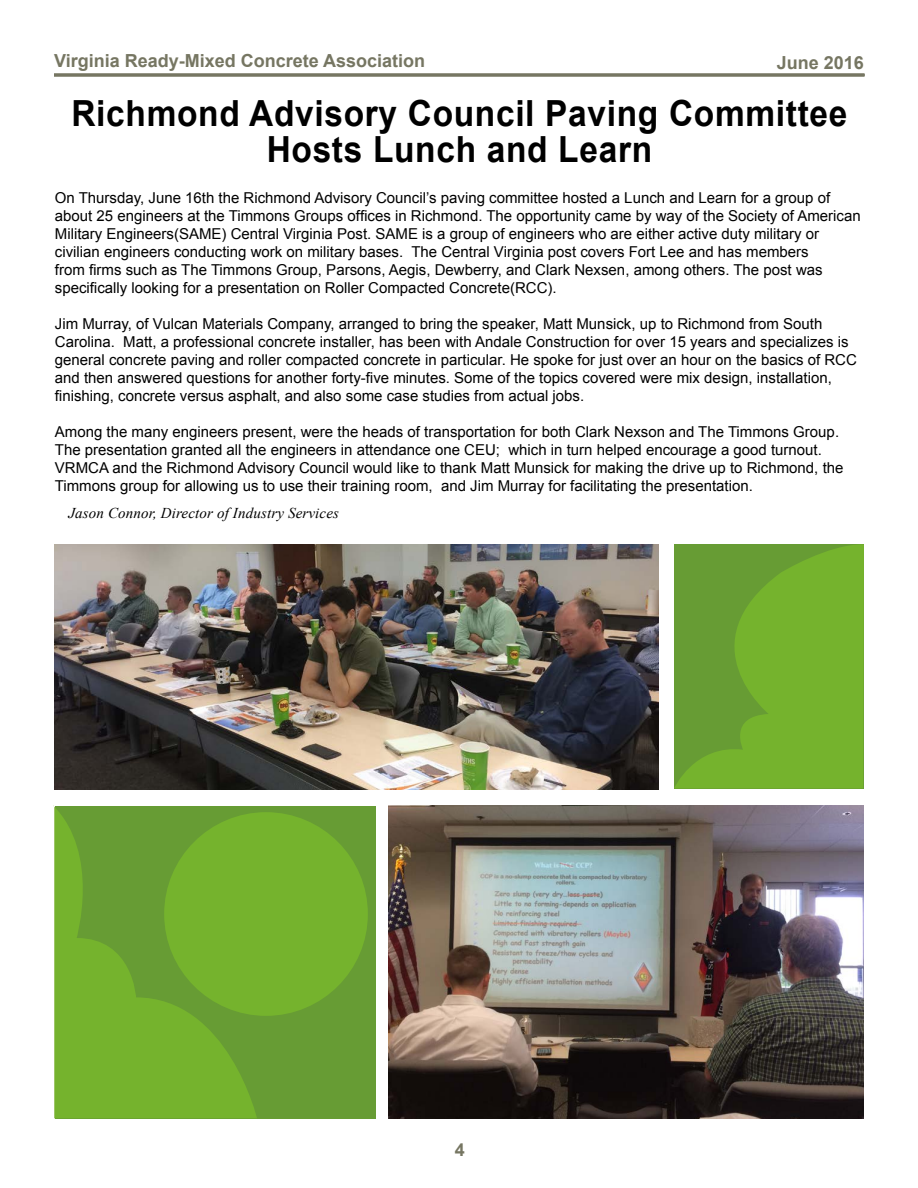
<style>
.page{position:relative;width:918px;height:1188px;background:#fff}
.page>*{position:absolute;margin:0;border:0;box-sizing:border-box;transform-origin:0 0}
.t1{font:700 36px/36px "Arial";letter-spacing:.02em;color:#000;text-align:center;scale:.93 1}
.t2{font:700 18px "Arial";color:#767662}
.t3{font:15px/18px "Arial";color:#000}
.t4{font:italic 15px "Times New Roman";letter-spacing:.01em;color:#000}
</style>
<div class="page">
<hr style="left:54px;top:73px;width:811px;height:3px;background:#767662">
<img style="left:389px;top:806px;width:475px;height:312px">
<img style="left:54px;top:544px;width:605px;height:245px">
<div style="left:55px;top:806px;width:321px;height:312px;background:#679c34"></div>
<div style="left:164px;top:812px;width:204px;height:204px;background:#75b32d;border-radius:50%"></div>
<svg style="left:53px;top:806px;width:204px;height:312px;fill:#75b32d"></svg>
<svg style="left:674px;top:544px;width:190px;height:244px;background:#6faa2f"></svg>
<p class="t2" style="left:54px;top:49px;width:373px">Virginia Ready-Mixed Concrete Association</p>
<p class="t2" style="left:777px;top:50px;width:89px">June 2016</p>
<h1 class="t1" style="left:71px;top:96px;width:836px">Richmond Advisory Council Paving Committee<br>Hosts Lunch and Learn</h1>
<p class="t3" style="left:55px;top:189px;width:807px">On Thursday, June 16th the Richmond Advisory Council’s paving committee hosted a Lunch and Learn for a group of about 25 engineers at the Timmons Groups offices in Richmond. The opportunity came by way of the Society of American Military Engineers(SAME) Central Virginia Post. SAME is a group of engineers who are either active duty military or civilian engineers conducting work on military bases. The Central Virginia post covers Fort Lee and has members<br>from firms such as The Timmons Group, Parsons, Aegis, Dewberry, and Clark Nexsen, among others. The post was specifically looking for a presentation on Roller Compacted Concrete(RCC).</p>
<p class="t3" style="left:55px;top:315px;width:804px">Jim Murray, of Vulcan Materials Company, arranged to bring the speaker, Matt Munsick, up to Richmond from South Carolina. Matt, a professional concrete installer, has been with Andale Construction for over 15 years and specializes is general concrete paving and roller compacted concrete in particular. He spoke for just over an hour on the basics of RCC and then answered questions for another forty-five minutes. Some of the topics covered were mix design, installation, finishing, concrete versus asphalt, and also some case studies from actual jobs.</p>
<p class="t3" style="left:55px;top:423px;width:790px">Among the many engineers present, were the heads of transportation for both Clark Nexson and The Timmons Group.<br>The presentation granted all the engineers in attendance one CEU; which in turn helped encourage a good turnout.<br>VRMCA and the Richmond Advisory Council would like to thank Matt Munsick for making the drive up to Richmond, the Timmons group for allowing us to use their training room, and Jim Murray for facilitating the presentation.</p>
<p class="t4" style="left:68px;top:503px;width:272px">Jason Connor, Director of Industry Services</p>
<p class="t2" style="left:455px;top:1137px;width:12px">4</p>
</div>
